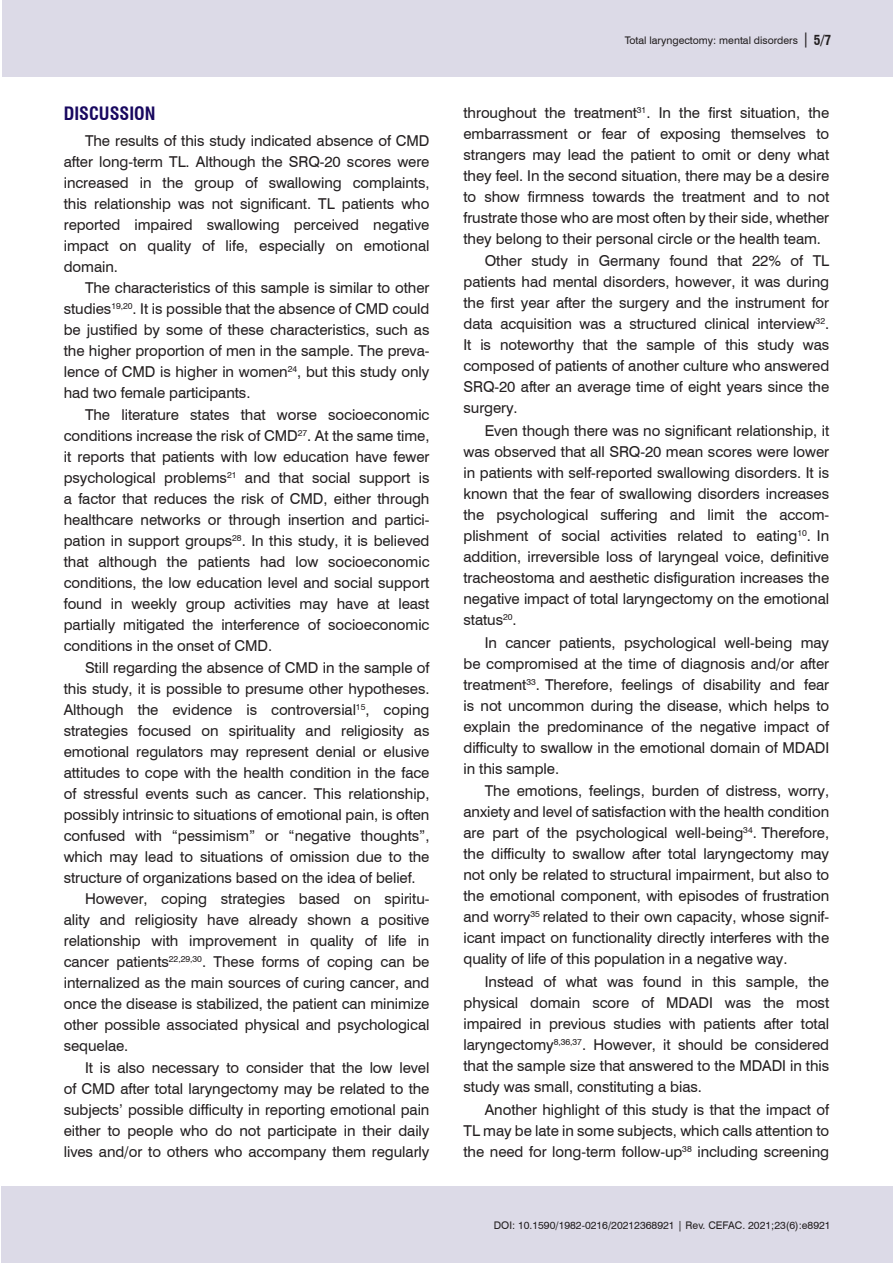
<style>
.page{position:relative;width:893px;height:1263px;background:#fff}
.page>*{position:absolute;margin:0;border:0;box-sizing:border-box;transform-origin:0 0}
.Nivel_1{font:700 condensed 18px "Swiss 721 BT";color:#18085f}
.Corpo_do_texto{font:15px/21px "Swiss 721 BT";letter-spacing:-.005em;color:#231f20;text-align:justify}
.Corpo_do_texto_INGL{font:15px/21px "Swiss 721 BT";letter-spacing:-.005em;color:#231f20;text-align:justify}
.t1{font:10.5px "Swiss 721 BT";color:#231f20}
.s1{font-size:15px}
.s2{font-weight:700;font-stretch:condensed;font-size:13.5px}
</style>
<div class="page">
<div style="left:1px;top:1186px;width:892px;height:77px;background:#dcdae7"></div>
<div style="left:2px;top:0;width:891px;height:77px;background:#dcdae7"></div>
<p class="Nivel_1" style="left:64px;top:103px;width:93px">DISCUSSION</p>
<p class="Corpo_do_texto_INGL" style="left:64px;top:130px;width:367px;text-indent:21px">The results of this study indicated absence of CMD after long-term TL. Although the SRQ-20 scores were increased in the group of swallowing complaints, this relationship was not significant. TL patients who reported impaired swallowing perceived negative impact on quality of life, especially on emotional domain.</p>
<p class="Corpo_do_texto" style="left:64px;top:277px;width:367px;text-indent:21px">The characteristics of this sample is similar to other studies<sup>19,20</sup>. It is possible that the absence of CMD could be justified by some of these characteristics, such as the higher proportion of men in the sample. The preva&shy;lence of CMD is higher in women<sup>24</sup>, but this study only had two female participants.</p>
<p class="Corpo_do_texto" style="left:64px;top:404px;width:367px;text-indent:21px">The literature states that worse socioeconomic conditions increase the risk of CMD<sup>27</sup>. At the same time, it reports that patients with low education have fewer psychological problems<sup>21</sup> and that social support is a factor that reduces the risk of CMD, either through healthcare networks or through insertion and partici&shy;pation in support groups<sup>28</sup>. In this study, it is believed that although the patients had low socioeconomic conditions, the low education level and social support found in weekly group activities may have at least partially mitigated the interference of socioeconomic conditions in the onset of CMD.</p>
<p class="Corpo_do_texto" style="left:64px;top:656px;width:367px;text-indent:21px">Still regarding the absence of CMD in the sample of this study, it is possible to presume other hypotheses.<br>Although the evidence is controversial<sup>15</sup>, coping strategies focused on spirituality and religiosity as emotional regulators may represent denial or elusive attitudes to cope with the health condition in the face of stressful events such as cancer. This relationship, possibly intrinsic to situations of emotional pain, is often confused with “pessimism” or “negative thoughts”, which may lead to situations of omission due to the structure of organizations based on the idea of belief.</p>
<p class="Corpo_do_texto" style="left:64px;top:888px;width:367px;text-indent:21px">However, coping strategies based on spiritu&shy;ality and religiosity have already shown a positive relationship with improvement in quality of life in cancer patients<sup>22,29,30</sup>. These forms of coping can be internalized as the main sources of curing cancer, and once the disease is stabilized, the patient can minimize other possible associated physical and psychological sequelae.</p>
<p class="Corpo_do_texto" style="left:64px;top:1057px;width:367px;text-indent:21px">It is also necessary to consider that the low level of CMD after total laryngectomy may be related to the subjects’ possible difficulty in reporting emotional pain either to people who do not participate in their daily lives and/or to others who accompany them regularly</p>
<p class="t1" style="left:625px;top:34px;width:208px">Total laryngectomy: mental disorders <span class="s1">|</span> <span class="s2">5/7</span></p>
<p class="Corpo_do_texto" style="left:463px;top:102px;width:367px">throughout the treatment<sup>31</sup>. In the first situation, the embarrassment or fear of exposing themselves to strangers may lead the patient to omit or deny what they feel. In the second situation, there may be a desire to show firmness towards the treatment and to not frustrate those who are most often by their side, whether they belong to their personal circle or the health team.</p>
<p class="Corpo_do_texto" style="left:463px;top:250px;width:367px;text-indent:21px">Other study in Germany found that 22% of TL patients had mental disorders, however, it was during the first year after the surgery and the instrument for data acquisition was a structured clinical interview<sup>32</sup>.<br>It is noteworthy that the sample of this study was composed of patients of another culture who answered SRQ-20 after an average time of eight years since the surgery.</p>
<p class="Corpo_do_texto" style="left:463px;top:420px;width:367px;text-indent:21px">Even though there was no significant relationship, it was observed that all SRQ-20 mean scores were lower in patients with self-reported swallowing disorders. It is known that the fear of swallowing disorders increases the psychological suffering and limit the accom&shy;plishment of social activities related to eating<sup>10</sup>. In addition, irreversible loss of laryngeal voice, definitive tracheostoma and aesthetic disfiguration increases the negative impact of total laryngectomy on the emotional status<sup>20</sup>.</p>
<p class="Corpo_do_texto" style="left:463px;top:632px;width:367px;text-indent:21px">In cancer patients, psychological well-being may be compromised at the time of diagnosis and/or after treatment<sup>33</sup>. Therefore, feelings of disability and fear is not uncommon during the disease, which helps to explain the predominance of the negative impact of difficulty to swallow in the emotional domain of MDADI in this sample.</p>
<p class="Corpo_do_texto" style="left:463px;top:780px;width:367px;text-indent:21px">The emotions, feelings, burden of distress, worry, anxiety and level of satisfaction with the health condition are part of the psychological well-being<sup>34</sup>. Therefore, the difficulty to swallow after total laryngectomy may not only be related to structural impairment, but also to the emotional component, with episodes of frustration and worry<sup>35</sup> related to their own capacity, whose signif&shy;icant impact on functionality directly interferes with the quality of life of this population in a negative way.</p>
<p class="Corpo_do_texto" style="left:463px;top:971px;width:367px;text-indent:21px">Instead of what was found in this sample, the physical domain score of MDADI was the most impaired in previous studies with patients after total laryngectomy<sup>8,36,37</sup>. However, it should be considered that the sample size that answered to the MDADI in this study was small, constituting a bias.</p>
<p class="Corpo_do_texto" style="left:463px;top:1099px;width:367px;text-indent:21px">Another highlight of this study is that the impact of TL may be late in some subjects, which calls attention to the need for long-term follow-up<sup>38</sup> including screening</p>
<p class="t1" style="left:494px;top:1218px;width:338px">DOI: 10.1590/1982-0216/20212368921 | Rev. CEFAC. 2021;23(6):e8921</p>
</div>
